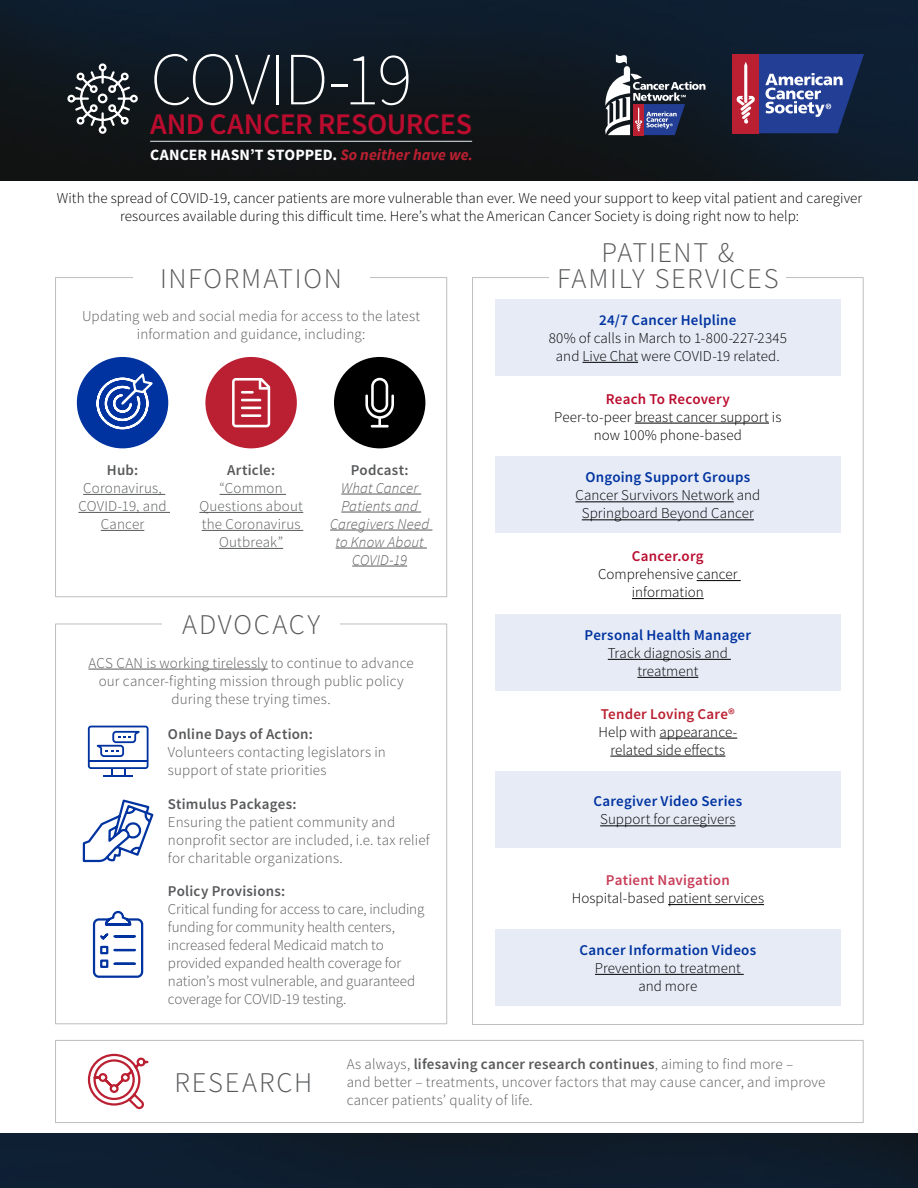
<style>
.page{position:relative;width:918px;height:1188px;background:#fff}
.page>*{position:absolute;margin:0;border:0;box-sizing:border-box;transform-origin:0 0}
.t1{font:200 75px "Source Sans Pro";letter-spacing:-.035em;color:#fff}
.t2{font:600 30px "Source Sans Pro";letter-spacing:-.015em;color:#ba0c2e}
.t3{font:300 28.5px/26px "Source Sans Pro";letter-spacing:.06em;color:#58595b;text-align:center}
.t4{font:700 15.75px "Source Sans Pro";letter-spacing:.005em;color:#fff}
.t5{font:300 15px/18px "Source Sans Pro";letter-spacing:.005em;color:#58595b;text-align:center}
.t6{font:300 15px/18px "Source Sans Pro";color:#000;text-align:center}
.t7{font:600 15px "Source Sans Pro";letter-spacing:.015em;color:#0033a0}
.t8{font:600 15px "Source Sans Pro";letter-spacing:.015em;color:#58595b}
.t9{font:italic 300 15px/18px "Source Sans Pro";letter-spacing:.01em;color:#58595b;text-align:center}
.t10{font:600 15px "Source Sans Pro";letter-spacing:.015em;color:#ba0c2e}
.t11{font:600 15px "Source Sans Pro";letter-spacing:.015em;color:#ba2031}
.t12{font:600 15px "Source Sans Pro";letter-spacing:.01em;color:#c83d58}
.s1{font-style:italic;color:#ba2031}
.s2{font-weight:600}
</style>
<div class="page">
<div style="left:495px;top:299px;width:345px;height:76px;background:#e6ebf6"></div>
<div style="left:495px;top:456px;width:345px;height:77px;background:#e6ebf6"></div>
<div style="left:495px;top:614px;width:345px;height:76px;background:#e6ebf6"></div>
<div style="left:495px;top:771px;width:345px;height:77px;background:#e6ebf6"></div>
<div style="left:495px;top:929px;width:345px;height:76px;background:#e6ebf6"></div>
<img style="left:0;top:0;width:918px;height:180px">
<div style="left:0;top:1134px;width:918px;height:54px;background:#0e1d2d"></div>
<div style="left:55px;top:1040px;width:809px;height:83px;border:1px solid #bcbec0"></div>
<hr style="left:88px;top:669px;width:180px;height:1px;background:#58595b">
<hr style="left:83px;top:494px;width:82px;height:1px;background:#58595b">
<hr style="left:78px;top:512px;width:92px;height:1px;background:#58595b">
<hr style="left:101px;top:530px;width:43px;height:1px;background:#58595b">
<hr style="left:220px;top:494px;width:66px;height:1px;background:#58595b">
<hr style="left:199px;top:512px;width:104px;height:1px;background:#58595b">
<hr style="left:202px;top:530px;width:101px;height:1px;background:#58595b">
<hr style="left:219px;top:548px;width:64px;height:1px;background:#58595b">
<hr style="left:341px;top:494px;width:80px;height:1px;background:#58595b">
<hr style="left:341px;top:512px;width:80px;height:1px;background:#58595b">
<hr style="left:330px;top:530px;width:102px;height:1px;background:#58595b">
<hr style="left:336px;top:548px;width:91px;height:1px;background:#58595b">
<hr style="left:352px;top:566px;width:55px;height:1px;background:#58595b">
<hr style="left:582px;top:362px;width:56px;height:1px;background:#000">
<hr style="left:635px;top:423px;width:134px;height:1px;background:#000">
<hr style="left:575px;top:501px;width:159px;height:1px;background:#000">
<hr style="left:582px;top:519px;width:172px;height:1px;background:#000">
<hr style="left:697px;top:580px;width:44px;height:1px;background:#000">
<hr style="left:632px;top:598px;width:72px;height:1px;background:#000">
<hr style="left:608px;top:659px;width:123px;height:1px;background:#000">
<hr style="left:637px;top:677px;width:61px;height:1px;background:#000">
<hr style="left:660px;top:738px;width:77px;height:1px;background:#000">
<hr style="left:610px;top:756px;width:115px;height:1px;background:#000">
<hr style="left:600px;top:825px;width:136px;height:1px;background:#000">
<hr style="left:595px;top:974px;width:149px;height:1px;background:#000">
<hr style="left:668px;top:904px;width:96px;height:1px;background:#000">
<svg style="left:66px;top:62px;width:73px;height:73px;background:#42474c"></svg>
<div style="left:77px;top:357px;width:91px;height:91px;background:#0033a0;border-radius:50%"></div>
<svg style="left:96px;top:370px;width:60px;height:60px"></svg>
<div style="left:334px;top:357px;width:91px;height:91px;background:#000;border-radius:50%"></div>
<svg style="left:365px;top:378px;width:29px;height:50px"></svg>
<div style="left:205px;top:357px;width:92px;height:91px;background:#ba2031;border-radius:50%"></div>
<svg style="left:232px;top:378px;width:38px;height:49px"></svg>
<svg style="left:87px;top:1053px;width:62px;height:57px"></svg>
<hr style="left:104px;top:775px;width:29px;height:2px;background:#0033a0">
<svg style="left:88px;top:726px;width:61px;height:50px"></svg>
<svg style="left:82px;top:799px;width:72px;height:64px"></svg>
<svg style="left:92px;top:910px;width:52px;height:68px"></svg>
<hr style="left:150px;top:141px;width:322px;height:1px;background:#e6ebf6">
<div style="left:732px;top:54px;width:27px;height:79px;background:#ba2031"></div>
<svg style="left:736px;top:54px;width:128px;height:79px"></svg>
<svg style="left:605px;top:54px;width:100px;height:81px;background:#4b4e60"></svg>
<h1 class="t1" style="left:150px;top:34px;width:264px">COVID-19</h1>
<h2 class="t2" style="left:150px;top:105px;width:324px">AND CANCER RESOURCES</h2>
<p class="t4" style="left:150px;top:144px;width:325px">CANCER HASN’T STOPPED. <span class="s1">So neither have we.</span></p>
<p class="t6" style="left:57px;top:189px;width:807px">With the spread of COVID-19, cancer patients are more vulnerable than ever. We need your support to keep vital patient and caregiver resources available during this difficult time. Here’s what the American Cancer Society is doing right now to help:</p>
<h3 class="t3" style="left:160px;top:265px;width:183px">INFORMATION</h3>
<p class="t5" style="left:82px;top:307px;width:340px">Updating web and social media for access to the latest information and guidance, including:</p>
<p class="t8" style="left:107px;top:460px;width:33px">Hub:</p>
<p class="t5" style="left:78px;top:479px;width:90px">Coronavirus,<br>COVID-19, and<br>Cancer</p>
<p class="t8" style="left:227px;top:460px;width:50px">Article:</p>
<p class="t5" style="left:199px;top:479px;width:105px">“Common<br>Questions about the Coronavirus<br>Outbreak”</p>
<p class="t8" style="left:351px;top:460px;width:59px">Podcast:</p>
<p class="t9" style="left:330px;top:479px;width:101px">What Cancer<br>Patients and<br>Caregivers Need to Know About<br>COVID-19</p>
<h3 class="t3" style="left:182px;top:612px;width:139px">ADVOCACY</h3>
<p class="t5" style="left:88px;top:654px;width:327px">ACS CAN is working tirelessly to continue to advance our cancer-fighting mission through public policy during these trying times.</p>
<p class="t8" style="left:168px;top:724px;width:146px">Online Days of Action:</p>
<p class="t5" style="left:168px;top:743px;width:219px;text-align:left">Volunteers contacting legislators in support of state priorities</p>
<p class="t8" style="left:168px;top:795px;width:130px">Stimulus Packages:</p>
<p class="t5" style="left:168px;top:814px;width:263px;text-align:left">Ensuring the patient community and nonprofit sector are included, i.e. tax relief for charitable organizations.</p>
<p class="t8" style="left:168px;top:881px;width:119px">Policy Provisions:</p>
<p class="t5" style="left:168px;top:900px;width:258px;text-align:left">Critical funding for access to care, including funding for community health centers, increased federal Medicaid match to provided expanded health coverage for nation’s most vulnerable, and guaranteed coverage for COVID-19 testing.</p>
<h3 class="t3" style="left:557px;top:239px;width:223px">PATIENT &amp;<br>FAMILY SERVICES</h3>
<p class="t7" style="left:599px;top:310px;width:139px">24/7 Cancer Helpline</p>
<p class="t6" style="left:549px;top:329px;width:240px">80% of calls in March to 1-800-227-2345 and Live Chat were COVID-19 related.</p>
<p class="t10" style="left:606px;top:389px;width:126px">Reach To Recovery</p>
<p class="t6" style="left:554px;top:408px;width:229px">Peer-to-peer breast cancer support is now 100% phone-based</p>
<p class="t7" style="left:585px;top:468px;width:166px">Ongoing Support Groups</p>
<p class="t6" style="left:575px;top:486px;width:186px">Cancer Survivors Network and<br>Springboard Beyond Cancer</p>
<p class="t10" style="left:632px;top:546px;width:73px">Cancer.org</p>
<p class="t6" style="left:598px;top:565px;width:141px">Comprehensive cancer information</p>
<p class="t7" style="left:585px;top:625px;width:168px">Personal Health Manager</p>
<p class="t6" style="left:608px;top:644px;width:122px">Track diagnosis and treatment</p>
<p class="t11" style="left:601px;top:704px;width:136px">Tender Loving Care®</p>
<p class="t6" style="left:599px;top:723px;width:140px">Help with appearance&shy;related side effects</p>
<p class="t7" style="left:594px;top:792px;width:150px">Caregiver Video Series</p>
<p class="t6" style="left:600px;top:810px;width:137px">Support for caregivers</p>
<p class="t12" style="left:606px;top:870px;width:125px">Patient Navigation</p>
<p class="t6" style="left:572px;top:889px;width:194px">Hospital-based patient services</p>
<p class="t7" style="left:580px;top:940px;width:178px">Cancer Information Videos</p>
<p class="t6" style="left:595px;top:959px;width:147px">Prevention to treatment and more</p>
<h3 class="t3" style="left:174px;top:1070px;width:139px">RESEARCH</h3>
<p class="t5" style="left:347px;top:1055px;width:480px;text-align:left">As always, <span class="s2">lifesaving cancer research continues</span>, aiming to find more –<br>and better – treatments, uncover factors that may cause cancer, and improve cancer patients’ quality of life.</p>
</div>
